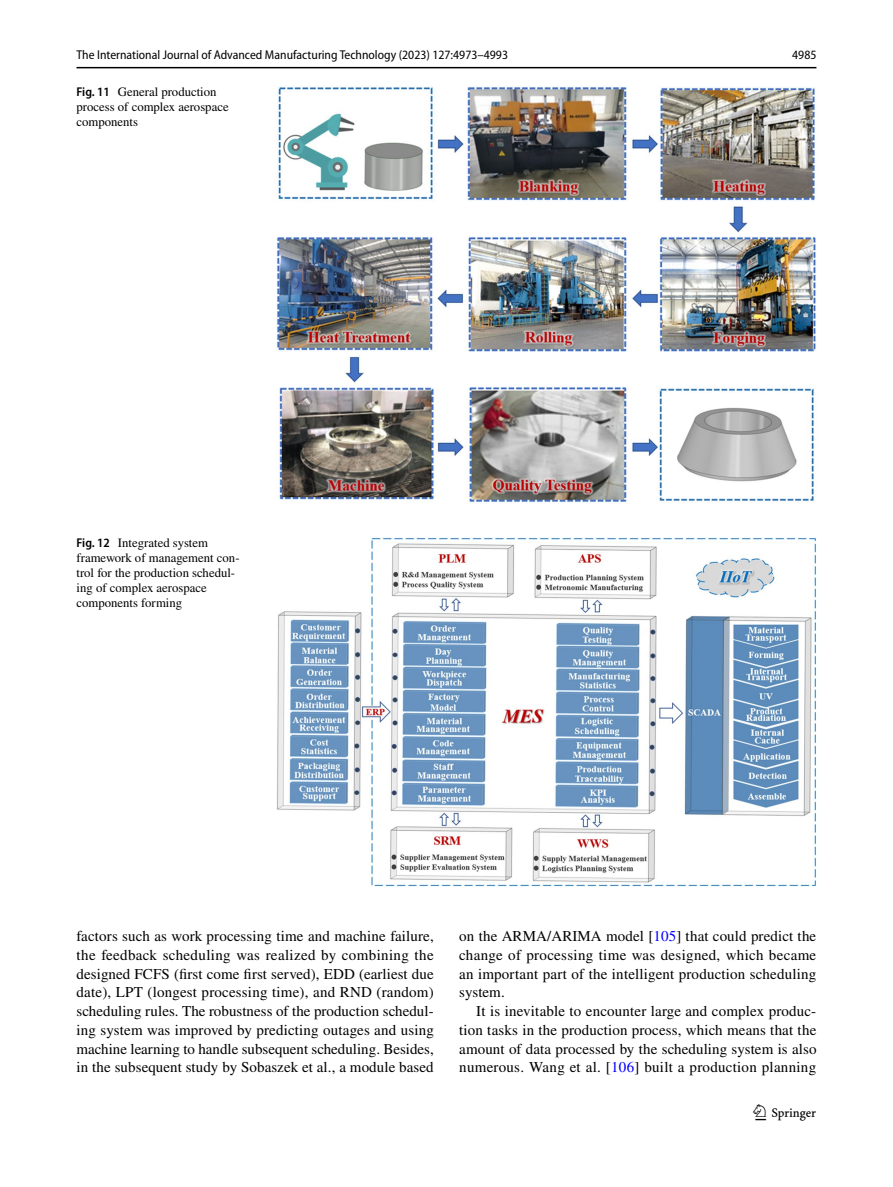
<style>
.page{position:relative;width:893px;height:1187px;background:#fff}
.page>*{position:absolute;margin:0;border:0;box-sizing:border-box;transform-origin:0 0}
.t1{font:22.5px "Springnew Regular 3";color:#000}
.t2{font:15px/18.8px "STIX";letter-spacing:.01em;color:#000;text-align:justify}
.t3{font:12.75px/15px "STIX";color:#000}
.t4{font:semi-condensed 12.75px "Myriad Pro";color:#000}
.s1{font-family:"Myriad Pro";font-weight:600;font-stretch:semi-condensed}
.s2{color:#00f}
</style>
<div class="page">
<hr style="left:77px;top:67px;width:739px;height:1px;background:#000">
<img style="left:276px;top:87px;width:540px;height:415px">
<img style="left:276px;top:537px;width:540px;height:349px">
<p class="t4" style="left:77px;top:48px;width:433px">The International Journal of Advanced Manufacturing Technology (2023) 127:4973–4993</p>
<p class="t4" style="left:792px;top:48px;width:26px">4985</p>
<p class="t3" style="left:77px;top:85px;width:154px"><span class="s1">Fig. 11</span> General production process of complex aerospace components</p>
<p class="t3" style="left:77px;top:536px;width:165px"><span class="s1">Fig. 12</span> Integrated system framework of management con&shy;trol for the production schedul&shy;ing of complex aerospace components forming</p>
<p class="t2" style="left:77px;top:927px;width:359px">factors such as work processing time and machine failure, the feedback scheduling was realized by combining the designed FCFS (first come first served), EDD (earliest due date), LPT (longest processing time), and RND (random) scheduling rules. The robustness of the production schedul&shy;ing system was improved by predicting outages and using machine learning to handle subsequent scheduling. Besides, in the subsequent study by Sobaszek et al., a module based</p>
<p class="t2" style="left:459px;top:927px;width:359px">on the ARMA/ARIMA model [<span class="s2">105</span>] that could predict the change of processing time was designed, which became an important part of the intelligent production scheduling system.</p>
<p class="t2" style="left:459px;top:1002px;width:359px;text-indent:17px">It is inevitable to encounter large and complex produc&shy;tion tasks in the production process, which means that the amount of data processed by the scheduling system is also numerous. Wang et al. [<span class="s2">106</span>] built a production planning</p>
<h1 class="t1" style="left:755px;top:1104px;width:62px">1 3</h1>
</div>
